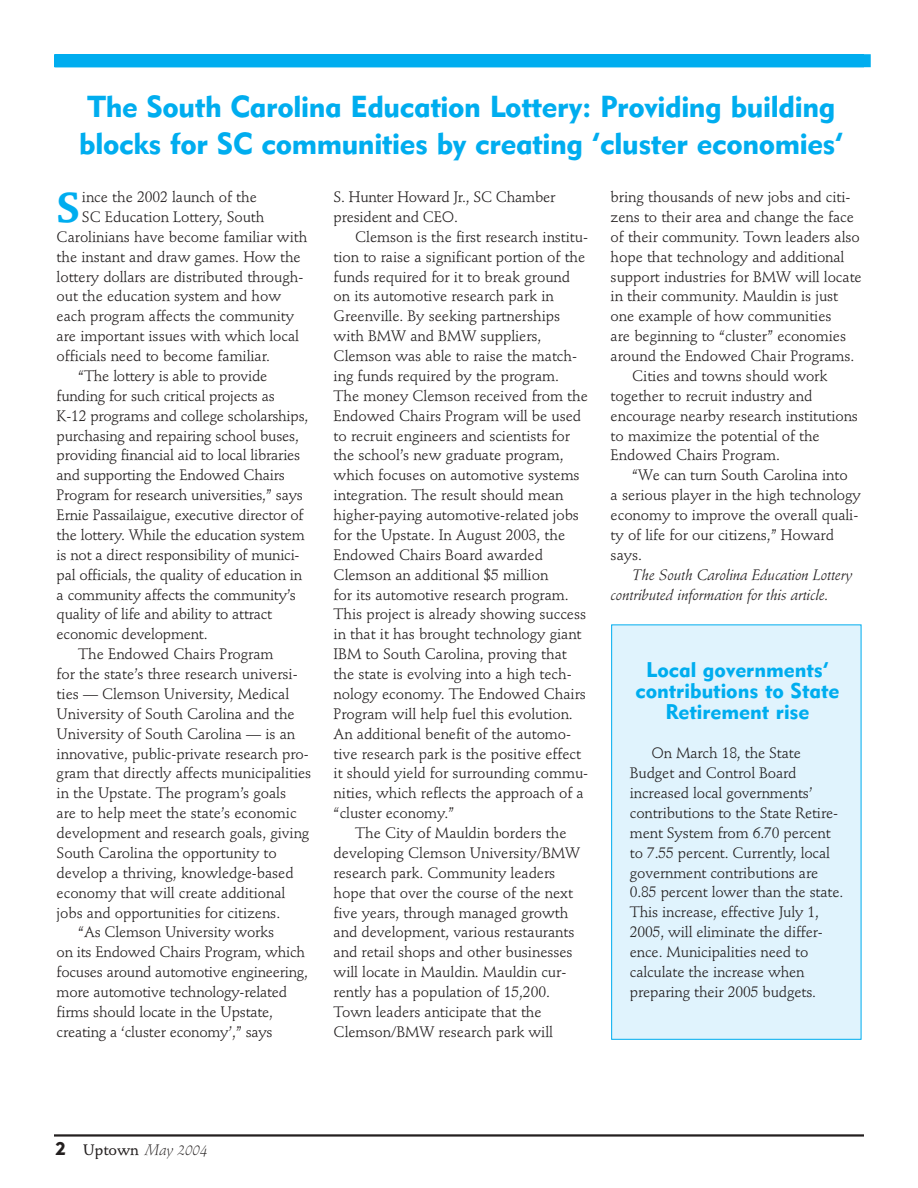
<style>
.page{position:relative;width:918px;height:1188px;background:#fff}
.page>*{position:absolute;margin:0;border:0;box-sizing:border-box;transform-origin:0 0}
.t1{font:700 41.25px "Stempel Schneidler";color:#00adef}
.t2{font:30px/37.5px "Geometric 415 BT Black A";letter-spacing:-.01em;color:#00adef}
.t3{font:21px/21px "Geometric 415 BT Black A";color:#00adef;text-align:center}
.t4{font:15px/20px "Stempel Schneidler";letter-spacing:-.005em;color:#231f1f}
.t5{font:italic 15px/19.8px "Stempel Schneidler";letter-spacing:-.005em;color:#231f1f}
.t6{font:italic 300 15px "Stempel Schneidler";color:#231f1f}
.s1{font-family:"Geometric 415 BT Black A";font-weight:400;font-style:normal;font-size:18px}
.s2{font-weight:500;font-style:normal}
</style>
<div class="page">
<div style="left:612px;top:625px;width:249px;height:414px;background:#e0f3fd"></div>
<div style="left:611px;top:624px;width:250px;height:416px;border:1px solid #00adef"></div>
<hr style="left:54px;top:1134px;width:810px;height:3px;background:#231f1f">
<div style="left:55px;top:54px;width:816px;height:13px;background:#00adef"></div>
<h2 class="t2" style="left:79px;top:91px;width:766px">The South Carolina Education Lottery: Providing building blocks for SC communities by creating ‘cluster economies’</h2>
<h1 class="t1" style="left:57px;top:191px;width:25px">S</h1>
<p class="t4" style="left:82px;top:188px;width:176px">ince the 2002 launch of the</p>
<p class="t4" style="left:82px;top:208px;width:184px">SC Education Lottery, South</p>
<p class="t4" style="left:57px;top:228px;width:252px">Carolinians have become familiar with</p>
<p class="t4" style="left:57px;top:248px;width:246px">the instant and draw games. How the</p>
<p class="t4" style="left:57px;top:268px;width:248px">lottery dollars are distributed through-</p>
<p class="t4" style="left:57px;top:288px;width:226px">out the education system and how</p>
<p class="t4" style="left:57px;top:308px;width:239px">each program affects the community</p>
<p class="t4" style="left:57px;top:328px;width:244px">are important issues with which local</p>
<p class="t4" style="left:57px;top:347px;width:215px">officials need to become familiar.</p>
<p class="t4" style="left:78px;top:367px;width:191px">“The lottery is able to provide</p>
<p class="t4" style="left:57px;top:387px;width:220px">funding for such critical projects as</p>
<p class="t4" style="left:57px;top:407px;width:253px">K-12 programs and college scholarships,</p>
<p class="t4" style="left:57px;top:427px;width:244px">purchasing and repairing school buses,</p>
<p class="t4" style="left:57px;top:447px;width:245px">providing financial aid to local libraries</p>
<p class="t4" style="left:57px;top:467px;width:230px">and supporting the Endowed Chairs</p>
<p class="t4" style="left:57px;top:487px;width:248px">Program for research universities,” says</p>
<p class="t4" style="left:57px;top:506px;width:248px">Ernie Passailaigue, executive director of</p>
<p class="t4" style="left:57px;top:526px;width:250px">the lottery. While the education system</p>
<p class="t4" style="left:57px;top:546px;width:244px">is not a direct responsibility of munici-</p>
<p class="t4" style="left:57px;top:566px;width:247px">pal officials, the quality of education in</p>
<p class="t4" style="left:57px;top:586px;width:241px">a community affects the community’s</p>
<p class="t4" style="left:57px;top:606px;width:217px">quality of life and ability to attract</p>
<p class="t4" style="left:57px;top:626px;width:152px">economic development.</p>
<p class="t4" style="left:78px;top:646px;width:197px">The Endowed Chairs Program</p>
<p class="t4" style="left:57px;top:665px;width:243px">for the state’s three research universi-</p>
<p class="t4" style="left:57px;top:685px;width:234px">ties — Clemson University, Medical</p>
<p class="t4" style="left:57px;top:705px;width:240px">University of South Carolina and the</p>
<p class="t4" style="left:57px;top:725px;width:240px">University of South Carolina — is an</p>
<p class="t4" style="left:57px;top:745px;width:254px">innovative, public-private research pro-</p>
<p class="t4" style="left:57px;top:765px;width:256px">gram that directly affects municipalities</p>
<p class="t4" style="left:57px;top:785px;width:231px">in the Upstate. The program’s goals</p>
<p class="t4" style="left:57px;top:805px;width:242px">are to help meet the state’s economic</p>
<p class="t4" style="left:57px;top:824px;width:254px">development and research goals, giving</p>
<p class="t4" style="left:57px;top:844px;width:222px">South Carolina the opportunity to</p>
<p class="t4" style="left:57px;top:864px;width:239px">develop a thriving, knowledge-based</p>
<p class="t4" style="left:57px;top:884px;width:230px">economy that will create additional</p>
<p class="t4" style="left:57px;top:904px;width:225px">jobs and opportunities for citizens.</p>
<p class="t4" style="left:78px;top:924px;width:197px">“As Clemson University works</p>
<p class="t4" style="left:57px;top:944px;width:250px">on its Endowed Chairs Program, which</p>
<p class="t4" style="left:57px;top:964px;width:253px">focuses around automotive engineering,</p>
<p class="t4" style="left:57px;top:983px;width:232px">more automotive technology-related</p>
<p class="t4" style="left:57px;top:1003px;width:218px">firms should locate in the Upstate,</p>
<p class="t4" style="left:57px;top:1023px;width:218px">creating a ‘cluster economy’,” says</p>
<p class="t4" style="left:334px;top:189px;width:223px">S. Hunter Howard Jr., SC Chamber president and CEO.</p>
<p class="t4" style="left:334px;top:228px;width:256px;text-indent:22px">Clemson is the first research institu&shy;tion to raise a significant portion of the funds required for it to break ground on its automotive research park in Greenville. By seeking partnerships with BMW and BMW suppliers, Clemson was able to raise the match&shy;ing funds required by the program.<br>The money Clemson received from the Endowed Chairs Program will be used to recruit engineers and scientists for the school’s new graduate program, which focuses on automotive systems integration. The result should mean higher-paying automotive-related jobs for the Upstate. In August 2003, the Endowed Chairs Board awarded Clemson an additional $5 million<br>for its automotive research program.<br>This project is already showing success in that it has brought technology giant IBM to South Carolina, proving that the state is evolving into a high tech&shy;nology economy. The Endowed Chairs Program will help fuel this evolution.<br>An additional benefit of the automo&shy;tive research park is the positive effect it should yield for surrounding commu&shy;nities, which reflects the approach of a “cluster economy.”</p>
<p class="t4" style="left:334px;top:824px;width:248px;text-indent:22px">The City of Mauldin borders the developing Clemson University/BMW research park. Community leaders hope that over the course of the next five years, through managed growth and development, various restaurants and retail shops and other businesses will locate in Mauldin. Mauldin cur&shy;rently has a population of 15,200.<br>Town leaders anticipate that the Clemson/BMW research park will</p>
<p class="t4" style="left:611px;top:188px;width:241px">bring thousands of new jobs and citi-</p>
<p class="t4" style="left:611px;top:208px;width:245px">zens to their area and change the face</p>
<p class="t4" style="left:611px;top:228px;width:251px">of their community. Town leaders also</p>
<p class="t4" style="left:611px;top:248px;width:235px">hope that technology and additional</p>
<p class="t4" style="left:611px;top:268px;width:253px">support industries for BMW will locate</p>
<p class="t4" style="left:611px;top:288px;width:229px">in their community. Mauldin is just</p>
<p class="t4" style="left:611px;top:308px;width:222px">one example of how communities</p>
<p class="t4" style="left:611px;top:328px;width:237px">are beginning to “cluster” economies</p>
<p class="t4" style="left:611px;top:347px;width:245px">around the Endowed Chair Programs.</p>
<p class="t4" style="left:632px;top:367px;width:197px">Cities and towns should work</p>
<p class="t4" style="left:611px;top:387px;width:203px">together to recruit industry and</p>
<p class="t4" style="left:611px;top:407px;width:249px">encourage nearby research institutions</p>
<p class="t4" style="left:611px;top:427px;width:211px">to maximize the potential of the</p>
<p class="t4" style="left:611px;top:447px;width:171px">Endowed Chairs Program.</p>
<p class="t4" style="left:632px;top:467px;width:217px">“We can turn South Carolina into</p>
<p class="t4" style="left:611px;top:487px;width:252px">a serious player in the high technology</p>
<p class="t4" style="left:611px;top:506px;width:249px">economy to improve the overall quali-</p>
<p class="t4" style="left:611px;top:526px;width:225px">ty of life for our citizens,” Howard</p>
<p class="t4" style="left:611px;top:546px;width:33px">says.</p>
<p class="t5" style="left:611px;top:566px;width:243px;text-indent:22px">The South Carolina Education Lottery contributed information for this article.</p>
<h3 class="t3" style="left:635px;top:661px;width:206px">Local governments’ contributions to State<br>Retirement rise</h3>
<p class="t4" style="left:630px;top:745px;width:215px;text-indent:22px">On March 18, the State<br>Budget and Control Board increased local governments’ contributions to the State Retire&shy;ment System from 6.70 percent to 7.55 percent. Currently, local government contributions are<br>0.85 percent lower than the state.<br>This increase, effective July 1,<br>2005, will eliminate the differ&shy;ence. Municipalities need to calculate the increase when preparing their 2005 budgets.</p>
<p class="t6" style="left:56px;top:1144px;width:154px"><span class="s1">2</span> <span class="s2">Uptown</span> May 2004</p>
</div>
